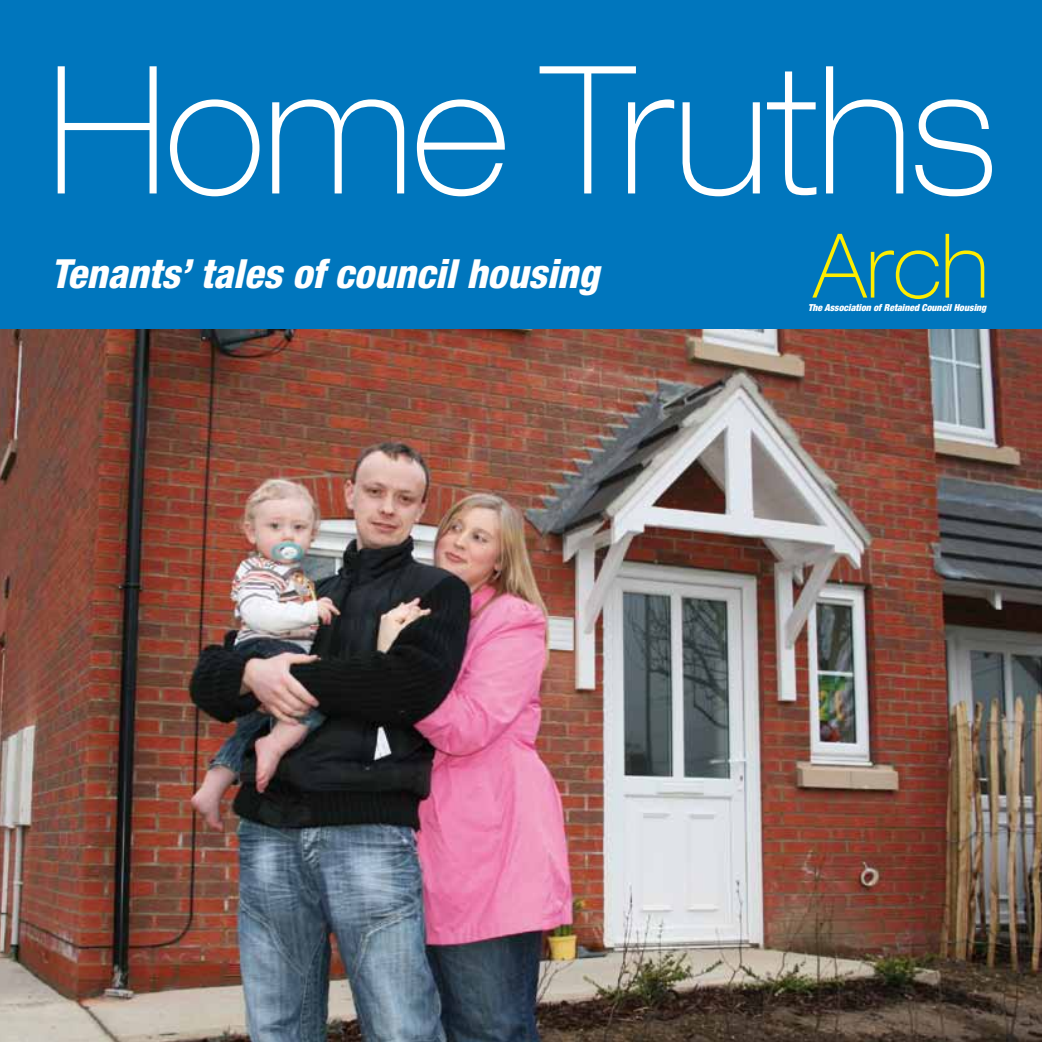
<style>
.page{position:relative;width:1042px;height:1042px;background:#fff}
.page>*{position:absolute;margin:0;border:0;box-sizing:border-box;transform-origin:0 0}
.t1{font:100 expanded 177.97px "Helvetica Neue";color:#fff;scale:.87 1}
.t2{font:100 expanded 89.25px "Helvetica Neue";color:#ffed00;scale:.87 1}
.t3{font:italic 800 condensed 40.25px "Helvetica Neue";color:#fff}
.t4{font:italic 900 condensed 9.62px "Helvetica Neue";color:#fff}
</style>
<div class="page">
<div style="left:0;top:0;width:1042px;height:352px;background:#0076bd"></div>
<img style="left:0;top:330px;width:1042px;height:712px">
<h1 class="t1" style="left:48px;top:24px;width:1090px">Home Truths</h1>
<h3 class="t3" style="left:51px;top:249px;width:550px">Tenants’ tales of council housing</h3>
<h2 class="t2" style="left:813px;top:213px;width:203px">Arch</h2>
<p class="t4" style="left:808px;top:302px;width:180px">The Association of Retained Council Housing</p>
</div>
